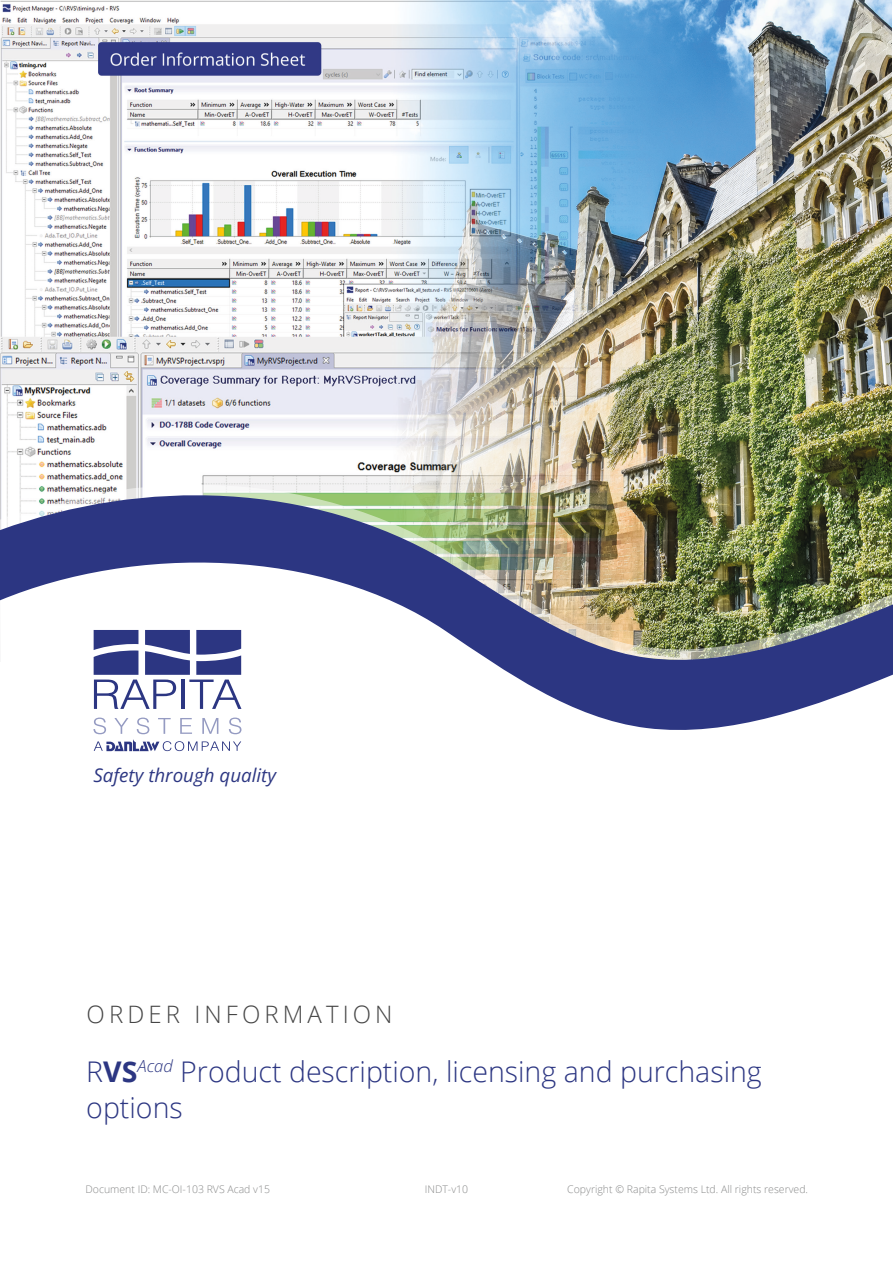
<style>
.page{position:relative;width:893px;height:1263px;background:#fff}
.page>*{position:absolute;margin:0;border:0;box-sizing:border-box;transform-origin:0 0}
.Front_page_title{font:300 28.5px/36px "Open Sans";color:#2c3682}
.t1{font:300 24px "Open Sans";letter-spacing:.17em;color:#454545}
.t2{font:italic 18.75px "Open Sans";color:#2c3682}
.t3{font:300 10.5px "Open Sans";color:#888989}
.s1{font-weight:700}
</style>
<div class="page">
<img style="left:0;top:0;width:891px;height:478px">
<svg style="left:93px;top:739px;width:148px;height:12px"></svg>
<img style="left:0;top:478px;width:893px;height:257px">
<h3 class="t2" style="left:93px;top:762px;width:184px">Safety through quality</h3>
<p class="t1" style="left:87px;top:998px;width:307px">ORDER INFORMATION</p>
<p class="Front_page_title" style="left:86px;top:1053px;width:677px">R<span class="s1">VS</span><sup>Acad</sup> Product description, licensing and purchasing options</p>
<p class="t3" style="left:85px;top:1182px;width:186px">Document ID: MC-OI-103 RVS Acad v15</p>
<p class="t3" style="left:425px;top:1182px;width:45px">INDT-v10</p>
<p class="t3" style="left:567px;top:1182px;width:242px">Copyright © Rapita Systems Ltd. All rights reserved.</p>
</div>
